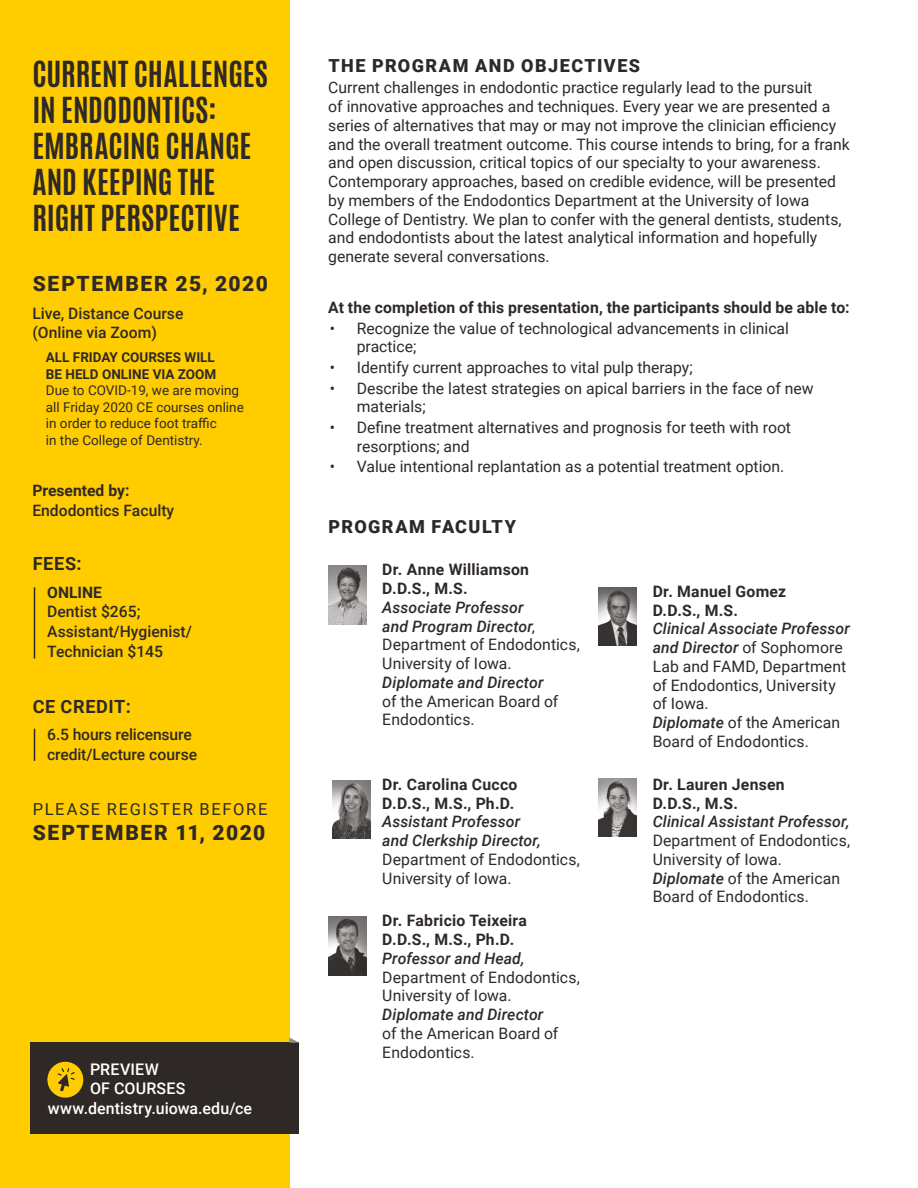
<style>
.page{position:relative;width:918px;height:1188px;background:#fff}
.page>*{position:absolute;margin:0;border:0;box-sizing:border-box;transform-origin:0 0}
.t1{font:700 30px/36px "Antonio";color:#2e2926}
.t2{font:900 21px "Roboto";letter-spacing:.075em;color:#2e2926}
.t3{font:700 18.15px "Roboto";letter-spacing:.035em;color:#2e2926}
.t4{font:900 18px "Roboto";letter-spacing:.08em;color:#2e2926}
.t5{font:16.5px "Roboto";letter-spacing:.1em;color:#2e2926}
.t6{font:500 16.05px "Roboto";letter-spacing:.01em;color:#fff}
.t7{font:15.75px/18.8px "Roboto";color:#2e2926}
.t8{font:500 15.75px/19.8px "Roboto";color:#2e2926}
.t9{font:700 15.75px "Roboto";letter-spacing:.005em;color:#2e2926}
.t10{font:13.5px/16.5px "Roboto";color:#2e2926}
.s1{font-weight:700}
.s2{font-weight:500;font-style:italic}
</style>
<div class="page">
<img style="left:328px;top:566px;width:39px;height:58px">
<img style="left:332px;top:780px;width:39px;height:58px">
<img style="left:328px;top:917px;width:39px;height:58px">
<img style="left:599px;top:587px;width:38px;height:58px">
<img style="left:599px;top:779px;width:38px;height:58px">
<div style="left:0;top:0;width:289px;height:1188px;background:#fc0"></div>
<hr style="left:34px;top:587px;width:1px;height:72px;background:#2e2926">
<hr style="left:34px;top:729px;width:1px;height:32px;background:#2e2926">
<div style="left:30px;top:1043px;width:269px;height:91px;background:#2e2926"></div>
<div style="left:47px;top:1062px;width:36px;height:36px;background:#fc0;border-radius:50%"></div>
<svg style="left:58px;top:1068px;width:17px;height:23px"></svg>
<svg style="left:289px;top:1037px;width:10px;height:6px"></svg>
<p class="t1" style="left:32px;top:57px;width:237px">CURRENT CHALLENGES<br>IN ENDODONTICS:<br>EMBRACING CHANGE<br>AND KEEPING THE<br>RIGHT PERSPECTIVE</p>
<p class="t2" style="left:33px;top:269px;width:237px">SEPTEMBER 25, 2020</p>
<p class="t8" style="left:32px;top:303px;width:153px">Live, Distance Course (Online via Zoom)</p>
<p class="t10" style="left:46px;top:349px;width:199px"><span class="s1">ALL FRIDAY COURSES WILL<br>BE HELD ONLINE VIA ZOOM<br></span>Due to COVID-19, we are moving all Friday 2020 CE courses online in order to reduce foot traffic<br>in the College of Dentistry.</p>
<p class="t8" style="left:32px;top:480px;width:143px"><span class="s1">Presented by:<br></span>Endodontics Faculty</p>
<p class="t3" style="left:33px;top:551px;width:50px">FEES:</p>
<p class="t8" style="left:47px;top:581px;width:146px"><span class="s1">ONLINE<br></span>Dentist $265;<br>Assistant/Hygienist/<br>Technician $145</p>
<p class="t3" style="left:33px;top:694px;width:100px">CE CREDIT:</p>
<p class="t8" style="left:47px;top:724px;width:151px">6.5 hours relicensure credit/Lecture course</p>
<p class="t5" style="left:33px;top:797px;width:236px">PLEASE REGISTER BEFORE</p>
<p class="t2" style="left:33px;top:818px;width:234px">SEPTEMBER 11, 2020</p>
<p class="t6" style="left:90px;top:1058px;width:70px">PREVIEW</p>
<p class="t6" style="left:90px;top:1077px;width:97px">OF COURSES</p>
<p class="t6" style="left:48px;top:1097px;width:206px">www.dentistry.uiowa.edu/ce</p>
<p class="t4" style="left:329px;top:53px;width:313px">THE PROGRAM AND OBJECTIVES</p>
<p class="t7" style="left:328px;top:78px;width:523px">Current challenges in endodontic practice regularly lead to the pursuit<br>of innovative approaches and techniques. Every year we are presented a series of alternatives that may or may not improve the clinician efficiency and the overall treatment outcome. This course intends to bring, for a frank and open discussion, critical topics of our specialty to your awareness.<br>Contemporary approaches, based on credible evidence, will be presented by members of the Endodontics Department at the University of Iowa College of Dentistry. We plan to confer with the general dentists, students, and endodontists about the latest analytical information and hopefully generate several conversations.</p>
<p class="t9" style="left:328px;top:296px;width:523px">At the completion of this presentation, the participants should be able to:</p>
<p class="t7" style="left:357px;top:318px;width:434px;text-indent:-27px">• Recognize the value of technological advancements in clinical practice;</p>
<p class="t7" style="left:330px;top:357px;width:364px">• Identify current approaches to vital pulp therapy;</p>
<p class="t7" style="left:357px;top:378px;width:458px;text-indent:-27px">• Describe the latest strategies on apical barriers in the face of new materials;</p>
<p class="t7" style="left:357px;top:418px;width:436px;text-indent:-27px">• Define treatment alternatives and prognosis for teeth with root resorptions; and</p>
<p class="t7" style="left:330px;top:457px;width:456px">• Value intentional replantation as a potential treatment option.</p>
<p class="t4" style="left:329px;top:513px;width:189px">PROGRAM FACULTY</p>
<p class="t7" style="left:382px;top:560px;width:199px"><span class="s1">Dr. Anne Williamson<br>D.D.S., M.S.<br></span><span class="s2">Associate Professor<br>and Program Director</span>,<br>Department of Endodontics,<br>University of Iowa.<br><span class="s2">Diplomate and Director<br></span>of the American Board of<br>Endodontics.</p>
<p class="t7" style="left:382px;top:774px;width:199px"><span class="s1">Dr. Carolina Cucco<br>D.D.S., M.S., Ph.D.<br></span><span class="s2">Assistant Professor<br>and Clerkship Director,<br></span>Department of Endodontics,<br>University of Iowa.</p>
<p class="t7" style="left:382px;top:911px;width:199px"><span class="s1">Dr. Fabricio Teixeira<br>D.D.S., M.S., Ph.D.<br></span><span class="s2">Professor and Head,<br></span>Department of Endodontics,<br>University of Iowa.<br><span class="s2">Diplomate and Director<br></span>of the American Board of<br>Endodontics.</p>
<p class="t7" style="left:653px;top:581px;width:199px"><span class="s1">Dr. Manuel Gomez<br>D.D.S., M.S.<br></span><span class="s2">Clinical Associate Professor and Director</span> of Sophomore<br>Lab and FAMD, Department of Endodontics, University of Iowa.<br><span class="s2">Diplomate</span> of the American<br>Board of Endodontics.</p>
<p class="t7" style="left:653px;top:774px;width:199px"><span class="s1">Dr. Lauren Jensen<br>D.D.S., M.S.<br></span><span class="s2">Clinical Assistant Professor,<br></span>Department of Endodontics,<br>University of Iowa.<br><span class="s2">Diplomate</span> of the American<br>Board of Endodontics.</p>
</div>
